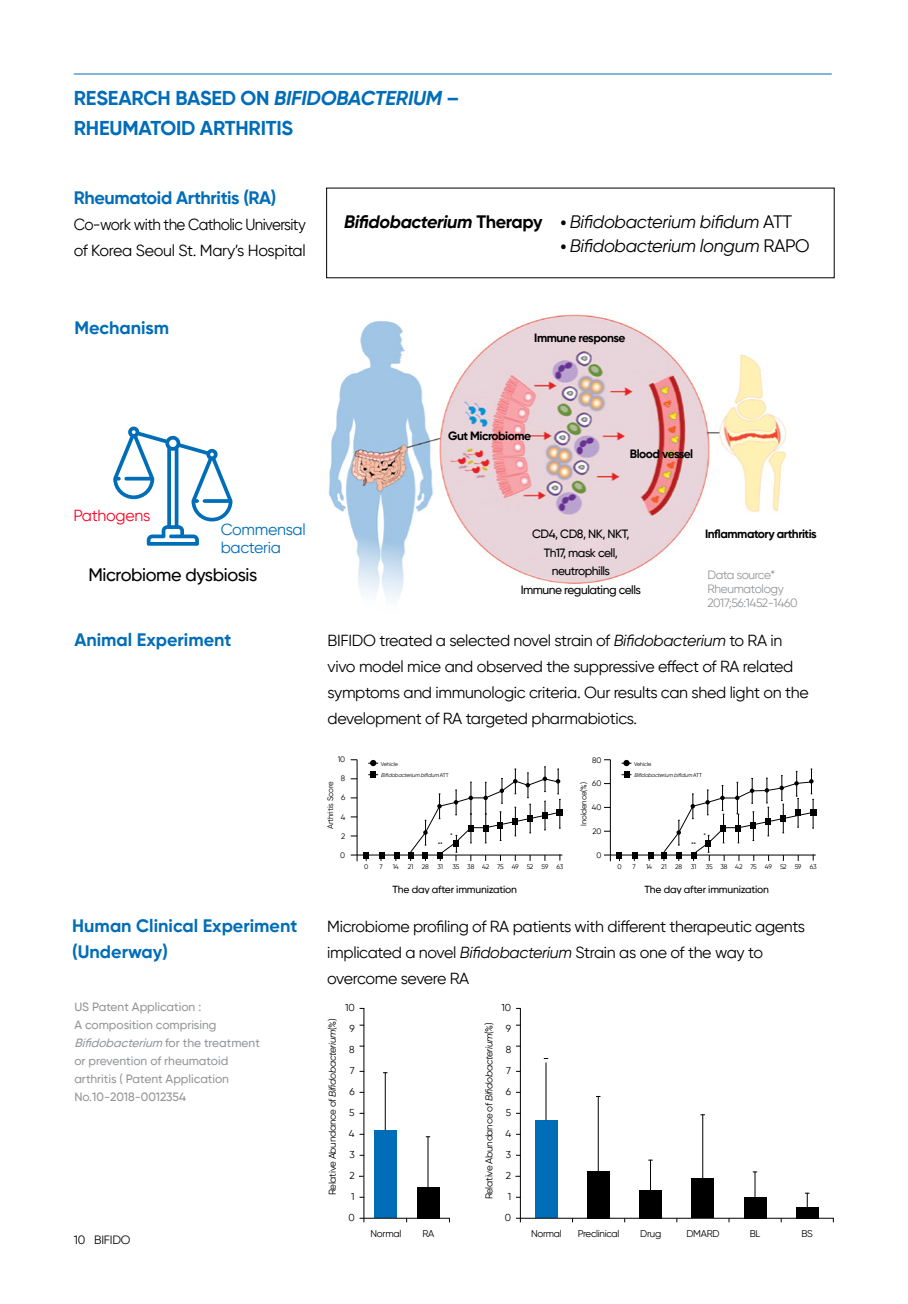
<style>
.page{position:relative;width:908px;height:1304px;background:#fff}
.page>*{position:absolute;margin:0;border:0;box-sizing:border-box;transform-origin:0 0}
.t1{font:700 20px/30px "Gilroy";letter-spacing:-.01em;color:#006db8}
.t2{font:italic 18px "Gilroy";letter-spacing:-.02em;color:#000}
.t3{font:700 18px/26px "Gilroy";color:#006db8}
.t4{font:700 18px "Gilroy";letter-spacing:-.02em;color:#006db8}
.t5{font:500 18px "Gilroy";letter-spacing:-.02em;color:#000}
.t6{font:16px/26px "Gilroy";letter-spacing:-.02em;color:#000}
.t7{font:16px/26px "Gilroy";letter-spacing:-.04em;color:#000;scale:.95 1}
.t8{font:16px/18px "Gilroy";letter-spacing:-.02em;color:#006db8}
.t9{font:16px "Gilroy";letter-spacing:-.02em;color:#ff0021}
.t10{font:500 12px/18px "Gilroy";color:#939598}
.t11{font:500 12px/18.8px "Gilroy";letter-spacing:-.04em;color:#000;text-align:center}
.t12{font:700 12px "Gilroy";letter-spacing:-.04em;color:#000}
.t13{font:12px/14px "Gilroy";letter-spacing:-.03em;color:#939598}
.t14{font:12px "Gilroy";letter-spacing:-.02em;color:#000}
.t15{font:500 10.4px "Gilroy";letter-spacing:-.02em;color:#000}
.t16{font:10px/21px "Gilroy";color:#000;text-align:justify}
.t17{font:9.8px "Gilroy";letter-spacing:-.03em;color:#000}
.t18{font:8px "Gilroy";letter-spacing:-.02em;color:#000}
.t19{font:6.8px "Gilroy";letter-spacing:-.03em;color:#000}
.t20{font:italic 5.4px/11.4px "Gilroy";color:#000}
.s1{font-style:italic}
.s2{font-weight:700}
.s3{font-weight:700;font-style:normal}
.s4{font-family:"Spoqa Han Sans";font-style:normal}
.s5{font-style:normal}
</style>
<div class="page">
<hr style="left:74px;top:74px;width:757px;height:1px;background:#006db8">
<div style="left:374px;top:1130px;width:22px;height:88px;background:#006db8"></div>
<div style="left:534px;top:1120px;width:23px;height:98px;background:#006db8"></div>
<hr style="left:359px;top:1218px;width:90px;height:1px;background:#000">
<hr style="left:516px;top:1218px;width:317px;height:1px;background:#000">
<hr style="left:363px;top:1008px;width:1px;height:214px;background:#000">
<hr style="left:520px;top:1008px;width:1px;height:214px;background:#000">
<hr style="left:385px;top:1072px;width:1px;height:58px;background:#000">
<hr style="left:545px;top:1062px;width:1px;height:58px;background:#000">
<hr style="left:427px;top:1136px;width:1px;height:58px;background:#000">
<div style="left:416px;top:1187px;width:23px;height:31px;background:#000"></div>
<hr style="left:597px;top:1096px;width:1px;height:77px;background:#000">
<div style="left:586px;top:1171px;width:23px;height:47px;background:#000"></div>
<hr style="left:650px;top:1160px;width:1px;height:30px;background:#000">
<div style="left:639px;top:1190px;width:22px;height:28px;background:#000"></div>
<hr style="left:702px;top:1114px;width:1px;height:66px;background:#000">
<div style="left:691px;top:1179px;width:22px;height:39px;background:#000"></div>
<svg style="left:752px;top:1172px;width:4px;height:25px"></svg>
<div style="left:743px;top:1197px;width:23px;height:21px;background:#000"></div>
<svg style="left:805px;top:1193px;width:4px;height:14px"></svg>
<div style="left:795px;top:1207px;width:23px;height:11px;background:#000"></div>
<img style="left:328px;top:314px;width:459px;height:286px">
<hr style="left:350px;top:855px;width:212px;height:1px;background:#000">
<hr style="left:356px;top:760px;width:1px;height:101px;background:#000">
<svg style="left:363px;top:852px;width:6px;height:9px"></svg>
<svg style="left:378px;top:852px;width:6px;height:9px"></svg>
<svg style="left:394px;top:852px;width:6px;height:9px"></svg>
<svg style="left:407px;top:766px;width:155px;height:95px"></svg>
<svg style="left:368px;top:760px;width:10px;height:6px"></svg>
<svg style="left:368px;top:772px;width:10px;height:6px"></svg>
<hr style="left:603px;top:855px;width:212px;height:1px;background:#000">
<hr style="left:609px;top:760px;width:1px;height:101px;background:#000">
<svg style="left:616px;top:852px;width:6px;height:9px"></svg>
<svg style="left:631px;top:852px;width:6px;height:9px"></svg>
<svg style="left:647px;top:852px;width:6px;height:9px"></svg>
<svg style="left:660px;top:769px;width:155px;height:92px"></svg>
<svg style="left:621px;top:760px;width:10px;height:6px"></svg>
<svg style="left:621px;top:772px;width:10px;height:6px"></svg>
<svg style="left:113px;top:427px;width:119px;height:119px"></svg>
<p class="t1" style="left:74px;top:82px;width:387px">RESEARCH BASED ON <span class="s1">BIFIDOBACTERIUM</span> –<br>RHEUMATOID ARTHRITIS</p>
<p class="t4" style="left:74px;top:186px;width:204px">Rheumatoid Arthritis (RA)</p>
<p class="t7" style="left:74px;top:211px;width:246px">Co-work with the Catholic University of Korea Seoul St. Mary’s Hospital</p>
<p class="t3" style="left:74px;top:314px;width:96px">Mechanism</p>
<p class="t2" style="left:344px;top:211px;width:449px"><span class="s2">Bifidobacterium</span> <span class="s3">Therapy</span> <span class="s4">•</span> Bifidobacterium bifidum <span class="s5">ATT</span></p>
<p class="t2" style="left:560px;top:235px;width:251px"><span class="s4">•</span> Bifidobacterium longum <span class="s5">RAPO</span></p>
<p class="t12" style="left:534px;top:330px;width:93px">Immune response</p>
<p class="t12" style="left:448px;top:428px;width:84px">Gut Microbiome</p>
<p class="t12" style="left:629px;top:446px;width:65px">Blood vessel</p>
<p class="t9" style="left:73px;top:506px;width:78px">Pathogens</p>
<p class="t8" style="left:220px;top:520px;width:86px">Commensal bacteria</p>
<p class="t5" style="left:88px;top:563px;width:170px">Microbiome dysbiosis</p>
<p class="t11" style="left:532px;top:524px;width:99px">CD4, CD8, NK, NKT,</p>
<p class="t12" style="left:704px;top:526px;width:113px">Inflammatory arthritis</p>
<p class="t11" style="left:520px;top:543px;width:122px">Th17, mask cell, neutrophills<br>Immune regulating cells</p>
<p class="t13" style="left:707px;top:567px;width:92px">Data source*<br>Rheumatology<br>2017;56:1452-1460</p>
<p class="t3" style="left:74px;top:626px;width:159px">Animal Experiment</p>
<p class="t6" style="left:327px;top:627px;width:482px">BIFIDO treated a selected novel strain of <span class="s1">Bifidobacterium</span> to RA in vivo model mice and observed the suppressive effect of RA related symptoms and immunologic criteria. Our results can shed light on the development of RA targeted pharmabiotics.</p>
<p class="t18" style="left:337px;top:754px;width:9px">10</p>
<p class="t18" style="left:341px;top:773px;width:6px">8</p>
<p class="t18" style="left:341px;top:793px;width:6px">6</p>
<p class="t18" style="left:340px;top:812px;width:6px">4</p>
<p class="t18" style="left:341px;top:831px;width:6px">2</p>
<p class="t18" style="left:340px;top:850px;width:6px">0</p>
<p class="t18" style="left:325px;top:829px;width:49px;rotate:-90deg">Arthritis Score</p>
<p class="t20" style="left:381px;top:758px;width:69px"><span class="s5">Vehicle<br></span>Bifidobacterium bifidum <span class="s5">A T T</span></p>
<p class="t19" style="left:437px;top:841px;width:7px">**</p>
<p class="t19" style="left:450px;top:831px;width:4px">*</p>
<p class="t18" style="left:592px;top:755px;width:11px">80</p>
<p class="t18" style="left:592px;top:779px;width:11px">60</p>
<p class="t18" style="left:591px;top:803px;width:11px">40</p>
<p class="t18" style="left:592px;top:826px;width:10px">20</p>
<p class="t18" style="left:596px;top:850px;width:6px">0</p>
<p class="t18" style="left:578px;top:826px;width:45px;rotate:-90deg">Inoldence(%)</p>
<p class="t20" style="left:634px;top:758px;width:69px"><span class="s5">Vehicle<br></span>Bifidobacterium bifidum <span class="s5">A T T</span></p>
<p class="t19" style="left:690px;top:841px;width:7px">**</p>
<p class="t19" style="left:703px;top:831px;width:4px">*</p>
<p class="t19" style="left:364px;top:862px;width:6px">0</p>
<p class="t19" style="left:379px;top:862px;width:5px">7</p>
<p class="t19" style="left:392px;top:862px;width:8px">14</p>
<p class="t19" style="left:407px;top:862px;width:7px">21</p>
<p class="t19" style="left:422px;top:862px;width:9px">28</p>
<p class="t19" style="left:437px;top:862px;width:7px">31</p>
<p class="t19" style="left:452px;top:862px;width:97px">35 38 42 75 49 52 59</p>
<p class="t19" style="left:556px;top:862px;width:8px">63</p>
<p class="t19" style="left:617px;top:862px;width:6px">0</p>
<p class="t19" style="left:632px;top:862px;width:5px">7</p>
<p class="t19" style="left:645px;top:862px;width:8px">14</p>
<p class="t19" style="left:660px;top:862px;width:7px">21</p>
<p class="t19" style="left:675px;top:862px;width:9px">28</p>
<p class="t19" style="left:690px;top:862px;width:7px">31</p>
<p class="t19" style="left:705px;top:862px;width:97px">35 38 42 75 49 52 59</p>
<p class="t19" style="left:809px;top:862px;width:8px">63</p>
<p class="t15" style="left:392px;top:883px;width:126px">The day after immunization</p>
<p class="t15" style="left:644px;top:883px;width:126px">The day after immunization</p>
<p class="t3" style="left:72px;top:912px;width:226px">Human Clinical Experiment (Underway)</p>
<p class="t6" style="left:327px;top:913px;width:479px">Microbiome profiling of RA patients with different therapeutic agents implicated a novel <span class="s1">Bifidobacterium</span> Strain as one of the way to overcome severe RA</p>
<p class="t10" style="left:74px;top:998px;width:187px">US Patent Application :<br>A composition comprising<br><span class="s1">Bifidobacterium</span> fo r t h e t r e a t m e n t or prevention of rheumatoid arthritis ( Patent Application<br>No.10-2018-0012354</p>
<p class="t14" style="left:74px;top:1232px;width:58px">10 BIFIDO</p>
<p class="t16" style="left:348px;top:997px;width:8px;text-indent:-3px">10<br>9<br>8<br>7<br>6<br>5<br>4<br>3<br>2<br>1<br>0</p>
<p class="t16" style="left:504px;top:997px;width:8px;text-indent:-3px">10<br>9<br>8<br>7<br>6<br>5<br>4<br>3<br>2<br>1<br>0</p>
<p class="t17" style="left:326px;top:1195px;width:178px;rotate:-90deg">Relative Abundance of <span class="s1">Bifidobacterium</span>(%)</p>
<p class="t17" style="left:483px;top:1199px;width:178px;rotate:-90deg">Relative Abundance of <span class="s1">Bifidobacterium</span>(%)</p>
<p class="t17" style="left:370px;top:1227px;width:32px">Normal</p>
<p class="t17" style="left:422px;top:1227px;width:13px">RA</p>
<p class="t17" style="left:531px;top:1227px;width:32px">Normal</p>
<p class="t17" style="left:577px;top:1227px;width:43px">Preclinical</p>
<p class="t17" style="left:640px;top:1227px;width:22px">Drug</p>
<p class="t17" style="left:686px;top:1227px;width:34px">DMARD</p>
<p class="t17" style="left:749px;top:1227px;width:12px">BL</p>
<p class="t17" style="left:801px;top:1227px;width:13px">BS</p>
</div>
